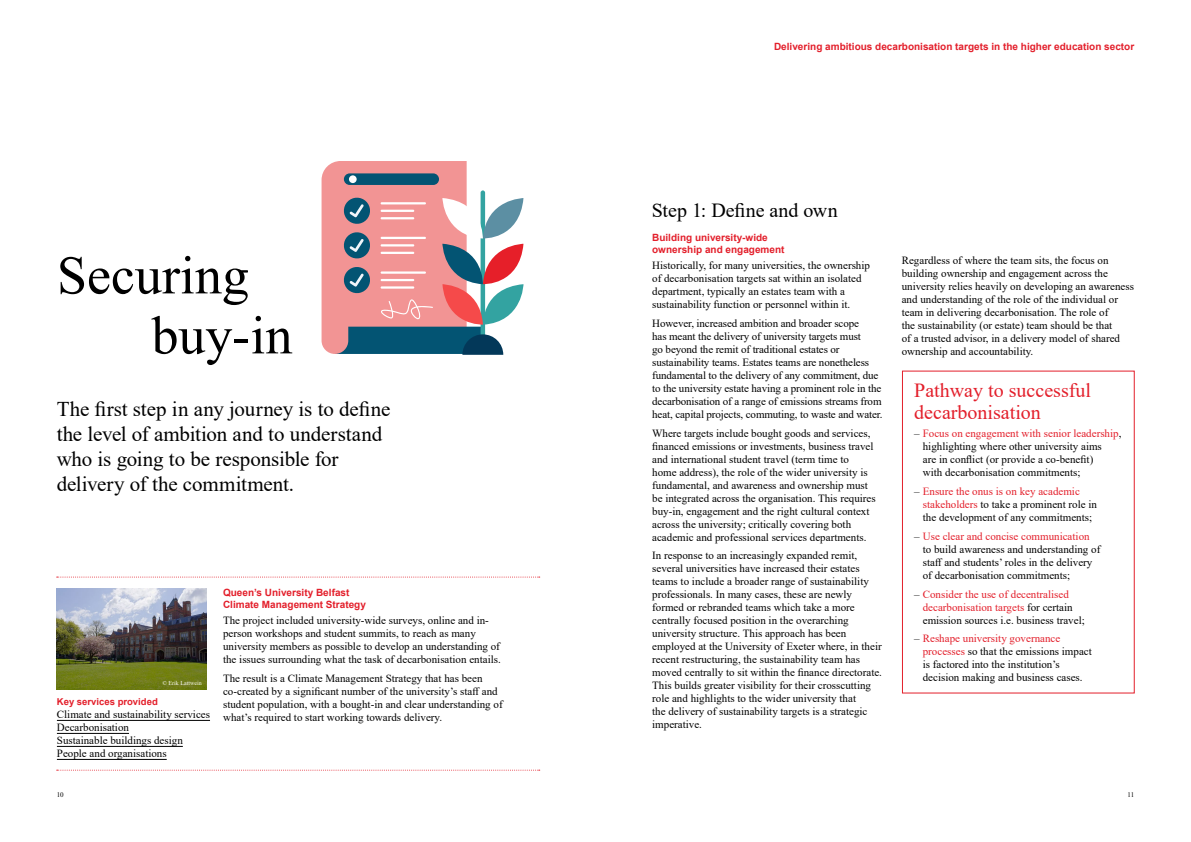
<style>
.page{position:relative;width:1191px;height:842px;background:#fff}
.page>*{position:absolute;margin:0;border:0;box-sizing:border-box;transform-origin:0 0}
.t1{font:54px/60px "Times New Roman";color:#000}
.t2{font:21px/25px "Times New Roman";letter-spacing:-.01em;color:#000}
.t3{font:20px/22px "Times New Roman";color:#e31f2b}
.t4{font:20px "Times New Roman";letter-spacing:-.005em;color:#000}
.t5{font:11px/13px "Times New Roman";color:#000}
.t6{font:11px/13px "Times New Roman";color:#e31f2b}
.t7{font:700 10px/12px "Arial";color:#e31f2b}
.t8{font:700 9.5px "Arial";color:#e31f2b}
.t9{font:7px "Times New Roman";color:#000}
.t10{font:6px "Times New Roman";color:#fff}
.s1{color:#e31f2b}
.s2{color:#000}
</style>
<div class="page">
<svg style="left:321px;top:161px;width:202px;height:194px"></svg>
<hr style="left:380px;top:217px;width:34px;height:2px;background:#fff">
<hr style="left:380px;top:210px;width:34px;height:2px;background:#fff">
<hr style="left:380px;top:202px;width:46px;height:2px;background:#fff">
<hr style="left:380px;top:252px;width:34px;height:2px;background:#fff">
<hr style="left:380px;top:244px;width:34px;height:2px;background:#fff">
<hr style="left:380px;top:237px;width:46px;height:2px;background:#fff">
<hr style="left:380px;top:286px;width:34px;height:3px;background:#fff">
<hr style="left:380px;top:279px;width:34px;height:2px;background:#fff">
<hr style="left:380px;top:271px;width:46px;height:3px;background:#fff">
<div style="left:344px;top:173px;width:95px;height:12px;background:#035473;border-radius:6px"></div>
<div style="left:349px;top:175px;width:8px;height:8px;background:#fff;border-radius:50%"></div>
<svg style="left:57px;top:577px;width:483px;height:1px"></svg>
<hr style="left:57px;top:720px;width:153px;height:1px;background:#000">
<hr style="left:57px;top:733px;width:72px;height:1px;background:#000">
<hr style="left:57px;top:746px;width:126px;height:1px;background:#000">
<hr style="left:57px;top:759px;width:110px;height:1px;background:#000">
<img style="left:57px;top:589px;width:149px;height:101px">
<svg style="left:57px;top:770px;width:483px;height:1px"></svg>
<h1 class="t1" style="left:151px;top:244px;width:142px;text-indent:-94px">Securing buy-in</h1>
<h2 class="t2" style="left:57px;top:396px;width:335px">The first step in any journey is to define the level of ambition and to understand who is going to be responsible for delivery of the commitment.</h2>
<p class="t10" style="left:163px;top:679px;width:41px">© Erik Lattwein</p>
<p class="t8" style="left:57px;top:695px;width:102px">Key services provided</p>
<p class="t5" style="left:57px;top:708px;width:155px">Climate and sustainability services<br>Decarbonisation<br>Sustainable buildings design<br>People and organisations</p>
<p class="t7" style="left:223px;top:586px;width:144px">Queen’s University Belfast<br>Climate Management Strategy</p>
<p class="t5" style="left:223px;top:613px;width:279px">The project included university-wide surveys, online and in&shy;person workshops and student summits, to reach as many university members as possible to develop an understanding of the issues surrounding what the task of decarbonisation entails.</p>
<p class="t5" style="left:223px;top:671px;width:281px">The result is a Climate Management Strategy that has been co-created by a significant number of the university’s staff and student population, with a bought-in and clear understanding of what’s required to start working towards delivery.</p>
<p class="t7" style="left:774px;top:40px;width:362px">Delivering ambitious decarbonisation targets in the higher education sector</p>
<h3 class="t4" style="left:652px;top:196px;width:187px">Step 1: Define and own</h3>
<p class="t7" style="left:652px;top:232px;width:134px">Building university-wide ownership and engagement</p>
<p class="t5" style="left:652px;top:259px;width:219px">Historically, for many universities, the ownership of decarbonisation targets sat within an isolated department, typically an estates team with a sustainability function or personnel within it.</p>
<p class="t5" style="left:652px;top:316px;width:232px">However, increased ambition and broader scope<br>has meant the delivery of university targets must<br>go beyond the remit of traditional estates or sustainability teams. Estates teams are nonetheless fundamental to the delivery of any commitment, due to the university estate having a prominent role in the decarbonisation of a range of emissions streams from heat, capital projects, commuting, to waste and water.</p>
<p class="t5" style="left:652px;top:426px;width:225px">Where targets include bought goods and services, financed emissions or investments, business travel and international student travel (term time to home address), the role of the wider university is fundamental, and awareness and ownership must be integrated across the organisation. This requires buy-in, engagement and the right cultural context across the university; critically covering both academic and professional services departments.</p>
<p class="t5" style="left:652px;top:549px;width:231px">In response to an increasingly expanded remit, several universities have increased their estates teams to include a broader range of sustainability professionals. In many cases, these are newly formed or rebranded teams which take a more centrally focused position in the overarching university structure. This approach has been employed at the University of Exeter where, in their recent restructuring, the sustainability team has moved centrally to sit within the finance directorate.<br>This builds greater visibility for their crosscutting role and highlights to the wider university that<br>the delivery of sustainability targets is a strategic imperative.</p>
<p class="t5" style="left:901px;top:253px;width:234px">Regardless of where the team sits, the focus on building ownership and engagement across the university relies heavily on developing an awareness and understanding of the role of the individual or team in delivering decarbonisation. The role of<br>the sustainability (or estate) team should be that<br>of a trusted advisor, in a delivery model of shared ownership and accountability.</p>
<h3 class="t3" style="left:914px;top:378px;width:178px">Pathway to successful decarbonisation</h3>
<p class="t5" style="left:922px;top:427px;width:200px;text-indent:-9px">– <span class="s1">Focus on engagement with senior leadership</span>, highlighting where other university aims<br>are in conflict (or provide a co-benefit)<br>with decarbonisation commitments;</p>
<p class="t5" style="left:922px;top:485px;width:176px;text-indent:-9px">– <span class="s1">Ensure the onus is on key academic stakeholders</span> to take a prominent role in the development of any commitments;</p>
<p class="t5" style="left:922px;top:529px;width:179px;text-indent:-9px">– <span class="s1">Use clear and concise communication </span>to build awareness and understanding of staff and students’ roles in the delivery of decarbonisation commitments;</p>
<p class="t6" style="left:922px;top:587px;width:163px;text-indent:-9px"><span class="s2">–</span> Consider the use of decentralised decarbonisation targets <span class="s2">for certain emission sources i.e. business travel;</span></p>
<p class="t5" style="left:922px;top:632px;width:170px;text-indent:-9px">– <span class="s1">Reshape university governance processes</span> so that the emissions impact is factored into the institution’s decision making and business cases.</p>
<p class="t9" style="left:57px;top:789px;width:8px">10</p>
<p class="t9" style="left:1127px;top:789px;width:8px">11</p>
</div>
